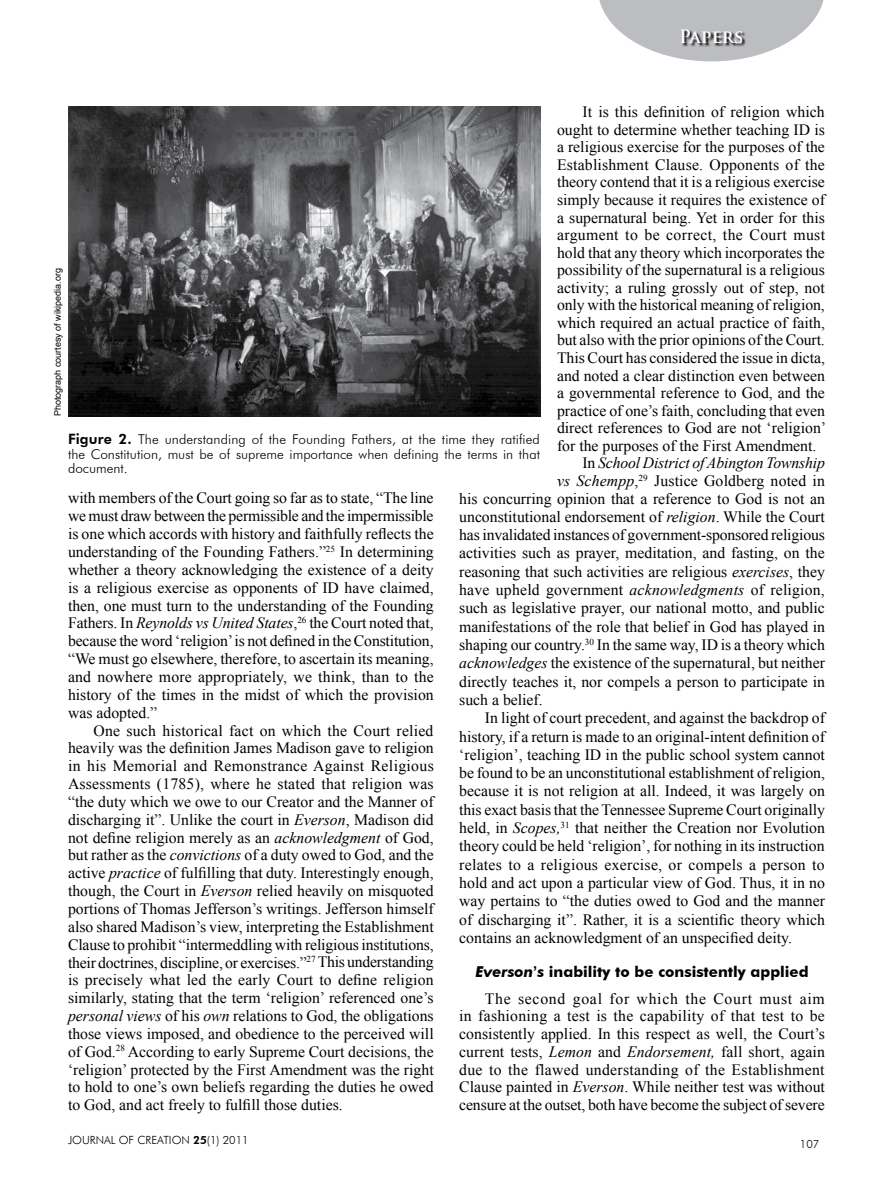
<style>
.page{position:relative;width:893px;height:1191px;background:#fff}
.page>*{position:absolute;margin:0;border:0;box-sizing:border-box;transform-origin:0 0}
.t1{font:700 18px "Trajan Pro";letter-spacing:-.015em;color:#fff}
.t2{font:15.75px/17.9px "Times New Roman";color:#000;text-align:justify}
.t3{font:italic 15.75px "Times New Roman";letter-spacing:-.01em;color:#000}
.t4{font:15.75px "Times New Roman";letter-spacing:.02em;color:#000}
.t5{font:700 15px "Futura BT";color:#000}
.t6{font:300 13.5px/14.7px "Futura BT";color:#000;text-align:justify}
.t7{font:300 11.25px "Futura BT";color:#000}
.t8{font:9px "Arial";color:#000}
.s1{font-style:normal}
.s2{font-style:italic}
.s3{font-family:"Arial"}
.s4{font-weight:800;font-size:14.25px}
.s5{font-weight:800}
</style>
<div class="page">
<svg style="left:599px;top:0;width:225px;height:61px"></svg>
<svg style="left:681px;top:29px;width:65px;height:18px"></svg>
<img style="left:68px;top:106px;width:472px;height:310px">
<p class="t1" style="left:679px;top:25px;width:66px">Papers</p>
<p class="t2" style="left:583px;top:103px;width:244px">It is this definition of religion which</p>
<p class="t2" style="left:557px;top:120px;width:269px">ought to determine whether teaching ID is</p>
<p class="t2" style="left:557px;top:138px;width:269px">a religious exercise for the purposes of the</p>
<p class="t2" style="left:557px;top:155px;width:269px">Establishment Clause. Opponents of the</p>
<p class="t2" style="left:557px;top:173px;width:269px">theory contend that it is a religious exercise</p>
<p class="t2" style="left:557px;top:191px;width:269px">simply because it requires the existence of</p>
<p class="t2" style="left:557px;top:208px;width:269px">a supernatural being. Yet in order for this</p>
<p class="t4" style="left:557px;top:224px;width:270px">argument to be correct, the Court must</p>
<p class="t2" style="left:557px;top:243px;width:269px">hold that any theory which incorporates the</p>
<p class="t2" style="left:557px;top:261px;width:269px">possibility of the supernatural is a religious</p>
<p class="t2" style="left:557px;top:278px;width:269px">activity; a ruling grossly out of step, not</p>
<p class="t2" style="left:557px;top:296px;width:269px">only with the historical meaning of religion,</p>
<p class="t2" style="left:557px;top:313px;width:269px">which required an actual practice of faith,</p>
<p class="t2" style="left:557px;top:331px;width:269px">but also with the prior opinions of the Court.</p>
<p class="t2" style="left:557px;top:348px;width:269px">This Court has considered the issue in dicta,</p>
<p class="t2" style="left:557px;top:366px;width:269px">and noted a clear distinction even between</p>
<p class="t2" style="left:557px;top:384px;width:269px">a governmental reference to God, and the</p>
<p class="t2" style="left:557px;top:401px;width:269px">practice of one’s faith, concluding that even</p>
<p class="t2" style="left:557px;top:419px;width:271px">direct references to God are not ‘religion’</p>
<p class="t2" style="left:557px;top:436px;width:261px">for the purposes of the First Amendment.</p>
<p class="t3" style="left:583px;top:452px;width:244px"><span class="s1">In</span> School District of Abington Township</p>
<p class="t2" style="left:557px;top:471px;width:269px"><span class="s2">vs Schempp</span>,<sup>29</sup> Justice Goldberg noted in</p>
<p class="t2" style="left:459px;top:489px;width:367px">his concurring opinion that a reference to God is not an</p>
<p class="t2" style="left:459px;top:507px;width:367px">unconstitutional endorsement of <span class="s2">religion</span>. While the Court</p>
<p class="t2" style="left:459px;top:525px;width:367px">has invalidated instances of government-sponsored religious</p>
<p class="t2" style="left:459px;top:544px;width:367px">activities such as prayer, meditation, and fasting, on the</p>
<p class="t2" style="left:459px;top:562px;width:367px">reasoning that such activities are religious <span class="s2">exercises</span>, they</p>
<p class="t2" style="left:459px;top:580px;width:367px">have upheld government <span class="s2">acknowledgments</span> of religion,</p>
<p class="t2" style="left:459px;top:599px;width:367px">such as legislative prayer, our national motto, and public</p>
<p class="t2" style="left:459px;top:617px;width:367px">manifestations of the role that belief in God has played in</p>
<p class="t2" style="left:459px;top:635px;width:367px">shaping our country.<sup>30</sup> In the same way, ID is a theory which</p>
<p class="t2" style="left:459px;top:654px;width:367px"><span class="s2">acknowledges</span> the existence of the supernatural, but neither</p>
<p class="t2" style="left:459px;top:672px;width:367px">directly teaches it, nor compels a person to participate in</p>
<p class="t2" style="left:459px;top:690px;width:85px">such a belief.</p>
<p class="t2" style="left:485px;top:708px;width:342px">In light of court precedent, and against the backdrop of</p>
<p class="t2" style="left:459px;top:727px;width:367px">history, if a return is made to an original-intent definition of</p>
<p class="t2" style="left:459px;top:745px;width:367px">‘religion’, teaching ID in the public school system cannot</p>
<p class="t2" style="left:459px;top:763px;width:367px">be found to be an unconstitutional establishment of religion,</p>
<p class="t2" style="left:459px;top:782px;width:367px">because it is not religion at all. Indeed, it was largely on</p>
<p class="t2" style="left:459px;top:800px;width:367px">this exact basis that the Tennessee Supreme Court originally</p>
<p class="t2" style="left:459px;top:818px;width:367px">held, in <span class="s2">Scopes,</span><sup>31</sup> that neither the Creation nor Evolution</p>
<p class="t2" style="left:459px;top:837px;width:367px">theory could be held ‘religion’, for nothing in its instruction</p>
<p class="t2" style="left:459px;top:855px;width:367px">relates to a religious exercise, or compels a person to</p>
<p class="t2" style="left:459px;top:873px;width:367px">hold and act upon a particular view of God. Thus, it in no</p>
<p class="t2" style="left:459px;top:891px;width:367px">way pertains to “the duties owed to God and the manner</p>
<p class="t2" style="left:459px;top:910px;width:367px">of discharging it”. Rather, it is a scientific theory which</p>
<p class="t2" style="left:459px;top:928px;width:334px">contains an acknowledgment of an unspecified deity.</p>
<p class="t5" style="left:476px;top:963px;width:335px"><span class="s2">Everson</span><span class="s3">’</span><span class="s2">s</span> inability to be consistently applied</p>
<p class="t2" style="left:459px;top:989px;width:367px;text-indent:26px">The second goal for which the Court must aim in fashioning a test is the capability of that test to be consistently applied. In this respect as well, the Court’s current tests, <span class="s2">Lemon</span> and <span class="s2">Endorsement,</span> fall short, again due to the flawed understanding of the Establishment Clause painted in <span class="s2">Everson</span>. While neither test was without censure at the outset, both have become the subject of severe</p>
<p class="t8" style="left:52px;top:416px;width:150px;rotate:-90deg">Photograph courtesy of wikipedia.org</p>
<p class="t6" style="left:68px;top:432px;width:473px"><span class="s4">Figure 2.</span> The understanding of the Founding Fathers, at the time they ratified the Constitution, must be of supreme importance when defining the terms in that document.</p>
<p class="t2" style="left:68px;top:489px;width:367px">with members of the Court going so far as to state, “The line we must draw between the permissible and the impermissible is one which accords with history and faithfully reflects the understanding of the Founding Fathers.”<sup>25</sup> In determining whether a theory acknowledging the existence of a deity is a religious exercise as opponents of ID have claimed, then, one must turn to the understanding of the Founding Fathers. In <span class="s2">Reynolds vs United States</span>,<sup>26</sup> the Court noted that, because the word ‘religion’ is not defined in the Constitution, “We must go elsewhere, therefore, to ascertain its meaning, and nowhere more appropriately, we think, than to the history of the times in the midst of which the provision was adopted.”</p>
<p class="t2" style="left:68px;top:721px;width:367px;text-indent:26px">One such historical fact on which the Court relied heavily was the definition James Madison gave to religion in his Memorial and Remonstrance Against Religious Assessments (1785), where he stated that religion was “the duty which we owe to our Creator and the Manner of discharging it”. Unlike the court in <span class="s2">Everson</span>, Madison did not define religion merely as an <span class="s2">acknowledgment</span> of God, but rather as the <span class="s2">convictions</span> of a duty owed to God, and the active <span class="s2">practice</span> of fulfilling that duty. Interestingly enough, though, the Court in <span class="s2">Everson</span> relied heavily on misquoted portions of Thomas Jefferson’s writings. Jefferson himself also shared Madison’s view, interpreting the Establishment Clause to prohibit “intermeddling with religious institutions, their doctrines, discipline, or exercises.”<sup>27</sup> This understanding is precisely what led the early Court to define religion similarly, stating that the term ‘religion’ referenced one’s <span class="s2">personal views</span> of his <span class="s2">own</span> relations to God, the obligations those views imposed, and obedience to the perceived will of God.<sup>28</sup> According to early Supreme Court decisions, the ‘religion’ protected by the First Amendment was the right to hold to one’s own beliefs regarding the duties he owed to God, and act freely to fulfill those duties.</p>
<p class="t7" style="left:68px;top:1133px;width:182px">JOURNAL OF CREATION <span class="s5">25</span>(1) 2011</p>
<p class="t7" style="left:800px;top:1136px;width:21px">107</p>
</div>
